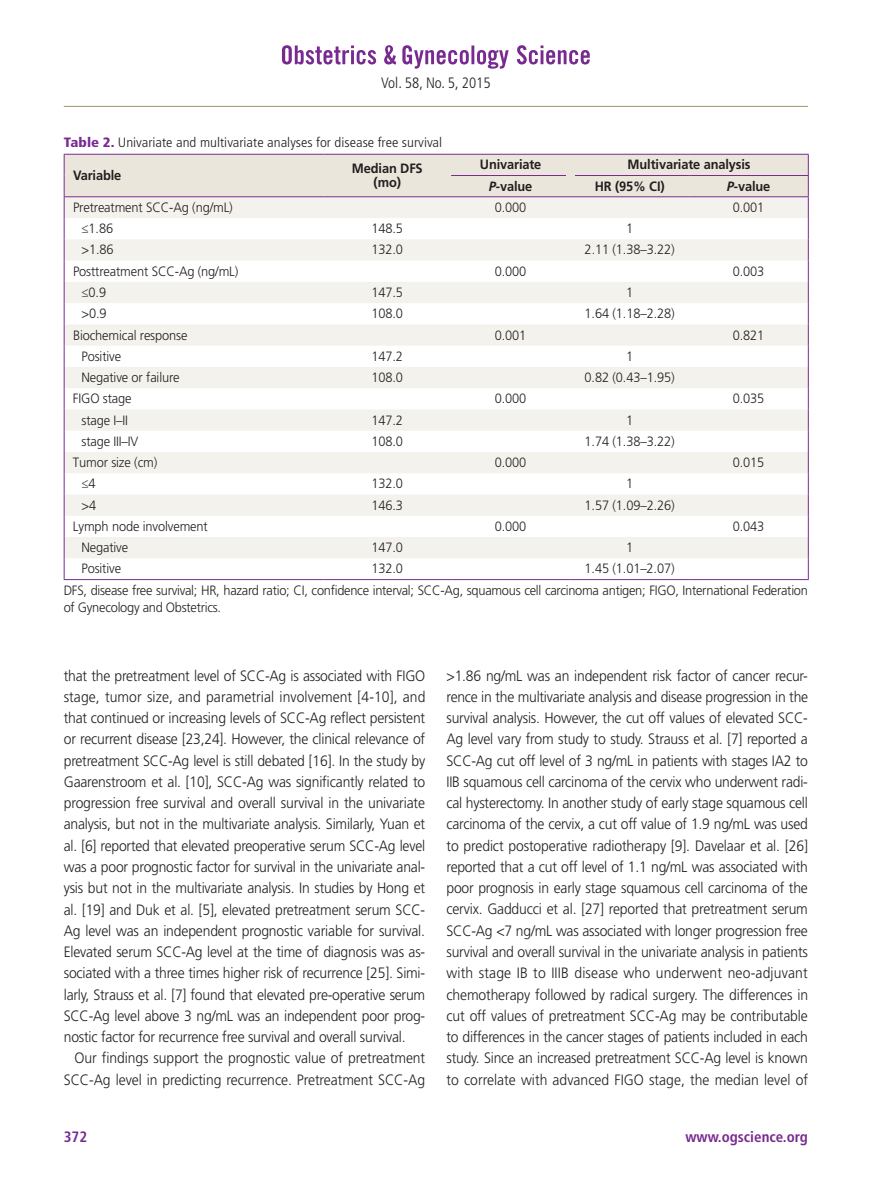
<style>
.page{position:relative;width:893px;height:1191px;background:#fff}
.page>*{position:absolute;margin:0;border:0;box-sizing:border-box;transform-origin:0 0}
.t1{font:300 15px/21.3px "Frutiger LT Std";letter-spacing:-.005em;color:#231f20;text-align:justify;scale:.93 1}
.t2{font:700 condensed 15px "Frutiger LT Std";color:#792a91}
.t3{font:300 condensed 15px "Frutiger LT Std";color:#231f20}
.t4{font:300 13.5px/22.2px "Frutiger LT Std";letter-spacing:-.01em;color:#231f20;scale:.95 1}
.t5{font:700 13.5px/13.5px "Frutiger LT Std";letter-spacing:-.01em;color:#231f20;text-align:center;scale:.95 1}
.t6{font:300 condensed 13.5px "Frutiger LT Std";color:#231f20;scale:1.1 1}
.s1{font-weight:900;color:#792a91}
.s2{font-style:italic}
</style>
<div class="page">
<hr style="left:64px;top:106px;width:744px;height:1px;background:#ad9676">
<svg style="left:517px;top:45px;width:73px;height:19px"></svg>
<svg style="left:402px;top:45px;width:107px;height:24px"></svg>
<svg style="left:282px;top:45px;width:114px;height:19px"></svg>
<svg style="left:64px;top:154px;width:745px;height:425px"></svg>
<hr style="left:64px;top:579px;width:260px;height:1px;background:#792a91">
<hr style="left:324px;top:579px;width:127px;height:1px;background:#792a91">
<hr style="left:451px;top:579px;width:119px;height:1px;background:#792a91">
<hr style="left:570px;top:579px;width:119px;height:1px;background:#792a91">
<hr style="left:689px;top:579px;width:120px;height:1px;background:#792a91">
<div style="left:566px;top:171px;width:8px;height:9px;background:#ebe6db"></div>
<p class="t3" style="left:381px;top:74px;width:111px">Vol. 58, No. 5, 2015</p>
<p class="t6" style="left:64px;top:135px;width:345px"><span class="s1">Table 2.</span> Univariate and multivariate analyses for disease free survival</p>
<p class="t5" style="left:73px;top:169px;width:52px">Variable</p>
<p class="t5" style="left:352px;top:162px;width:76px">Median DFS (mo)</p>
<p class="t5" style="left:480px;top:158px;width:66px">Univariate</p>
<p class="t5" style="left:628px;top:158px;width:131px">Multivariate analysis</p>
<p class="t5" style="left:489px;top:179px;width:47px"><span class="s2">P</span>-value</p>
<p class="t5" style="left:595px;top:179px;width:75px">HR (95% CI)</p>
<p class="t5" style="left:727px;top:179px;width:47px"><span class="s2">P</span>-value</p>
<p class="t4" style="left:73px;top:196px;width:170px">Pretreatment SCC-Ag (ng/mL)</p>
<p class="t4" style="left:495px;top:196px;width:35px">0.000</p>
<p class="t4" style="left:733px;top:196px;width:35px">0.001</p>
<p class="t4" style="left:82px;top:218px;width:35px">≤1.86</p>
<p class="t4" style="left:371px;top:218px;width:35px">148.5</p>
<p class="t4" style="left:626px;top:218px;width:9px">1</p>
<p class="t4" style="left:82px;top:239px;width:35px">&gt;1.86</p>
<p class="t4" style="left:371px;top:239px;width:35px">132.0</p>
<p class="t4" style="left:585px;top:239px;width:96px">2.11 (1.38–3.22)</p>
<p class="t4" style="left:73px;top:260px;width:176px">Posttreatment SCC-Ag (ng/mL)</p>
<p class="t4" style="left:495px;top:260px;width:35px">0.000</p>
<p class="t4" style="left:733px;top:260px;width:35px">0.003</p>
<p class="t4" style="left:81px;top:281px;width:28px">≤0.9</p>
<p class="t4" style="left:371px;top:281px;width:35px">147.5</p>
<p class="t4" style="left:626px;top:281px;width:9px">1</p>
<p class="t4" style="left:81px;top:303px;width:28px">&gt;0.9</p>
<p class="t4" style="left:371px;top:303px;width:35px">108.0</p>
<p class="t4" style="left:585px;top:303px;width:96px">1.64 (1.18–2.28)</p>
<p class="t4" style="left:73px;top:324px;width:122px">Biochemical response</p>
<p class="t4" style="left:495px;top:324px;width:35px">0.001</p>
<p class="t4" style="left:733px;top:324px;width:35px">0.821</p>
<p class="t4" style="left:81px;top:345px;width:43px">Positive</p>
<p class="t4" style="left:371px;top:345px;width:35px">147.2</p>
<p class="t4" style="left:626px;top:345px;width:9px">1</p>
<p class="t4" style="left:81px;top:366px;width:105px">Negative or failure</p>
<p class="t4" style="left:371px;top:366px;width:35px">108.0</p>
<p class="t4" style="left:585px;top:366px;width:96px">0.82 (0.43–1.95)</p>
<p class="t4" style="left:73px;top:388px;width:63px">FIGO stage</p>
<p class="t4" style="left:495px;top:388px;width:35px">0.000</p>
<p class="t4" style="left:733px;top:388px;width:35px">0.035</p>
<p class="t4" style="left:81px;top:409px;width:51px">stage I–II</p>
<p class="t4" style="left:371px;top:409px;width:35px">147.2</p>
<p class="t4" style="left:626px;top:409px;width:9px">1</p>
<p class="t4" style="left:81px;top:430px;width:62px">stage III–IV</p>
<p class="t4" style="left:371px;top:430px;width:35px">108.0</p>
<p class="t4" style="left:585px;top:430px;width:96px">1.74 (1.38–3.22)</p>
<p class="t4" style="left:73px;top:451px;width:90px">Tumor size (cm)</p>
<p class="t4" style="left:495px;top:451px;width:35px">0.000</p>
<p class="t4" style="left:733px;top:451px;width:35px">0.015</p>
<p class="t4" style="left:81px;top:473px;width:17px">≤4</p>
<p class="t4" style="left:371px;top:473px;width:35px">132.0</p>
<p class="t4" style="left:626px;top:473px;width:9px">1</p>
<p class="t4" style="left:81px;top:494px;width:17px">&gt;4</p>
<p class="t4" style="left:371px;top:494px;width:35px">146.3</p>
<p class="t4" style="left:585px;top:494px;width:96px">1.57 (1.09–2.26)</p>
<p class="t4" style="left:73px;top:515px;width:143px">Lymph node involvement</p>
<p class="t4" style="left:495px;top:515px;width:35px">0.000</p>
<p class="t4" style="left:733px;top:515px;width:35px">0.043</p>
<p class="t4" style="left:81px;top:536px;width:51px">Negative</p>
<p class="t4" style="left:371px;top:536px;width:35px">147.0</p>
<p class="t4" style="left:626px;top:536px;width:9px">1</p>
<p class="t4" style="left:81px;top:558px;width:43px">Positive</p>
<p class="t4" style="left:371px;top:558px;width:35px">132.0</p>
<p class="t4" style="left:64px;top:558px;width:785px;text-indent:521px">1.45 (1.01–2.07)<br>DFS, disease free survival; HR, hazard ratio; CI, confidence interval; SCC-Ag, squamous cell carcinoma antigen; FIGO, International Federation</p>
<p class="t4" style="left:64px;top:596px;width:167px">of Gynecology and Obstetrics.</p>
<p class="t1" style="left:64px;top:665px;width:390px">that the pretreatment level of SCC-Ag is associated with FIGO stage, tumor size, and parametrial involvement [4-10], and that continued or increasing levels of SCC-Ag reflect persistent or recurrent disease [23,24]. However, the clinical relevance of pretreatment SCC-Ag level is still debated [16]. In the study by Gaarenstroom et al. [10], SCC-Ag was significantly related to progression free survival and overall survival in the univariate analysis, but not in the multivariate analysis. Similarly, Yuan et al. [6] reported that elevated preoperative serum SCC-Ag level was a poor prognostic factor for survival in the univariate anal&shy;ysis but not in the multivariate analysis. In studies by Hong et al. [19] and Duk et al. [5], elevated pretreatment serum SCC-Ag level was an independent prognostic variable for survival.<br>Elevated serum SCC-Ag level at the time of diagnosis was as&shy;sociated with a three times higher risk of recurrence [25]. Simi&shy;larly, Strauss et al. [7] found that elevated pre-operative serum SCC-Ag level above 3 ng/mL was an independent poor prog&shy;nostic factor for recurrence free survival and overall survival.</p>
<p class="t1" style="left:64px;top:1047px;width:390px;text-align:right">Our findings support the prognostic value of pretreatment<br>SCC-Ag level in predicting recurrence. Pretreatment SCC-Ag</p>
<p class="t1" style="left:446px;top:665px;width:390px">&gt;1.86 ng/mL was an independent risk factor of cancer recur&shy;rence in the multivariate analysis and disease progression in the survival analysis. However, the cut off values of elevated SCC-Ag level vary from study to study. Strauss et al. [7] reported a SCC-Ag cut off level of 3 ng/mL in patients with stages IA2 to IIB squamous cell carcinoma of the cervix who underwent radi&shy;cal hysterectomy. In another study of early stage squamous cell carcinoma of the cervix, a cut off value of 1.9 ng/mL was used to predict postoperative radiotherapy [9]. Davelaar et al. [26] reported that a cut off level of 1.1 ng/mL was associated with poor prognosis in early stage squamous cell carcinoma of the cervix. Gadducci et al. [27] reported that pretreatment serum SCC-Ag &lt;7 ng/mL was associated with longer progression free survival and overall survival in the univariate analysis in patients with stage IB to IIIB disease who underwent neo-adjuvant chemotherapy followed by radical surgery. The differences in cut off values of pretreatment SCC-Ag may be contributable to differences in the cancer stages of patients included in each study. Since an increased pretreatment SCC-Ag level is known to correlate with advanced FIGO stage, the median level of</p>
<p class="t2" style="left:64px;top:1128px;width:25px">372</p>
<p class="t2" style="left:685px;top:1128px;width:124px">www.ogscience.org</p>
</div>
